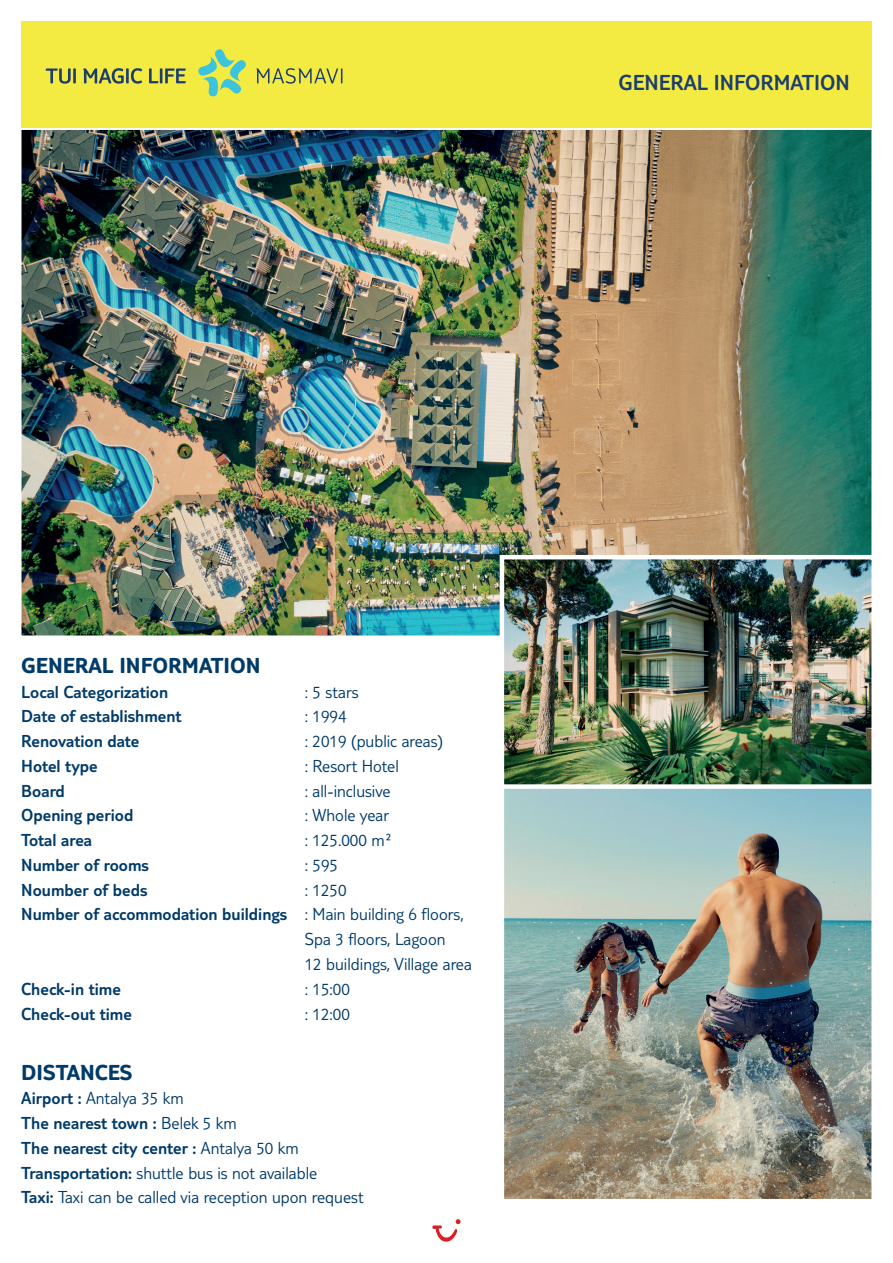
<style>
.page{position:relative;width:893px;height:1263px;background:#fff}
.page>*{position:absolute;margin:0;border:0;box-sizing:border-box;transform-origin:0 0}
.t1{font:700 22.5px "TUI Type Pro";color:#003b6a}
.t2{font:300 22.5px "TUI Type Pro";color:#1c3e6f}
.t3{font:300 18px/24.8px "TUI Type Pro";color:#003b6a}
.t4{font:300 18px "TUI Type Pro";color:#003b6a}
.s1{font-style:inherit}
</style>
<div class="page">
<img style="left:22px;top:130px;width:849px;height:505px">
<div style="left:21px;top:21px;width:851px;height:107px;background:#f4eb42"></div>
<svg style="left:432px;top:1219px;width:29px;height:23px"></svg>
<img style="left:505px;top:789px;width:366px;height:409px">
<div style="left:500px;top:782px;width:376px;height:421px;border:4px solid #fff"></div>
<img style="left:505px;top:560px;width:366px;height:224px">
<div style="left:500px;top:555px;width:376px;height:234px;border:4px solid #fff"></div>
<svg style="left:256px;top:68px;width:86px;height:16px"></svg>
<svg style="left:46px;top:68px;width:140px;height:16px"></svg>
<svg style="left:198px;top:49px;width:48px;height:47px"></svg>
<p class="t2" style="left:619px;top:69px;width:233px">GENERAL INFORMATION</p>
<p class="t1" style="left:21px;top:652px;width:241px">GENERAL INFORMATION</p>
<p class="t4" style="left:21px;top:681px;width:148px">Local Categorization</p>
<p class="t3" style="left:305px;top:679px;width:55px">: 5 stars</p>
<p class="t4" style="left:21px;top:706px;width:162px">Date of establishment</p>
<p class="t3" style="left:305px;top:704px;width:43px">: 1994</p>
<p class="t4" style="left:21px;top:731px;width:120px">Renovation date</p>
<p class="t3" style="left:305px;top:728px;width:140px">: 2019 (public areas)</p>
<p class="t4" style="left:21px;top:756px;width:78px">Hotel type</p>
<p class="t3" style="left:305px;top:753px;width:96px">: Resort Hotel</p>
<p class="t4" style="left:21px;top:780px;width:45px">Board</p>
<p class="t3" style="left:305px;top:778px;width:87px">: all-inclusive</p>
<p class="t4" style="left:21px;top:805px;width:114px">Opening period</p>
<p class="t3" style="left:305px;top:803px;width:86px">: Whole year</p>
<p class="t4" style="left:21px;top:830px;width:73px">Total area</p>
<p class="t3" style="left:305px;top:827px;width:90px">: 125.000 m²</p>
<p class="t4" style="left:21px;top:855px;width:129px">Number of rooms</p>
<p class="t3" style="left:305px;top:852px;width:35px">: 595</p>
<p class="t4" style="left:21px;top:879px;width:128px">Noumber of beds</p>
<p class="t3" style="left:305px;top:877px;width:43px">: 1250</p>
<p class="t4" style="left:21px;top:904px;width:444px">Number of accommodation buildings <span class="s1">: Main building 6 floors,</span></p>
<p class="t3" style="left:305px;top:926px;width:142px">Spa 3 floors, Lagoon</p>
<p class="t3" style="left:305px;top:951px;width:169px">12 buildings, Village area</p>
<p class="t4" style="left:21px;top:978px;width:101px">Check-in time</p>
<p class="t3" style="left:305px;top:976px;width:47px">: 15:00</p>
<p class="t4" style="left:21px;top:1003px;width:112px">Check-out time</p>
<p class="t3" style="left:305px;top:1001px;width:47px">: 12:00</p>
<p class="t1" style="left:21px;top:1058px;width:113px">DISTANCES</p>
<p class="t3" style="left:21px;top:1086px;width:344px"><span class="s1">Airport :</span> Antalya 35 km<br><span class="s1">The nearest town :</span> Belek 5 km<br><span class="s1">The nearest city center :</span> Antalya 50 km <span class="s1">Transportation:</span> shuttle bus is not available<br><span class="s1">Taxi:</span> Taxi can be called via reception upon request</p>
</div>
